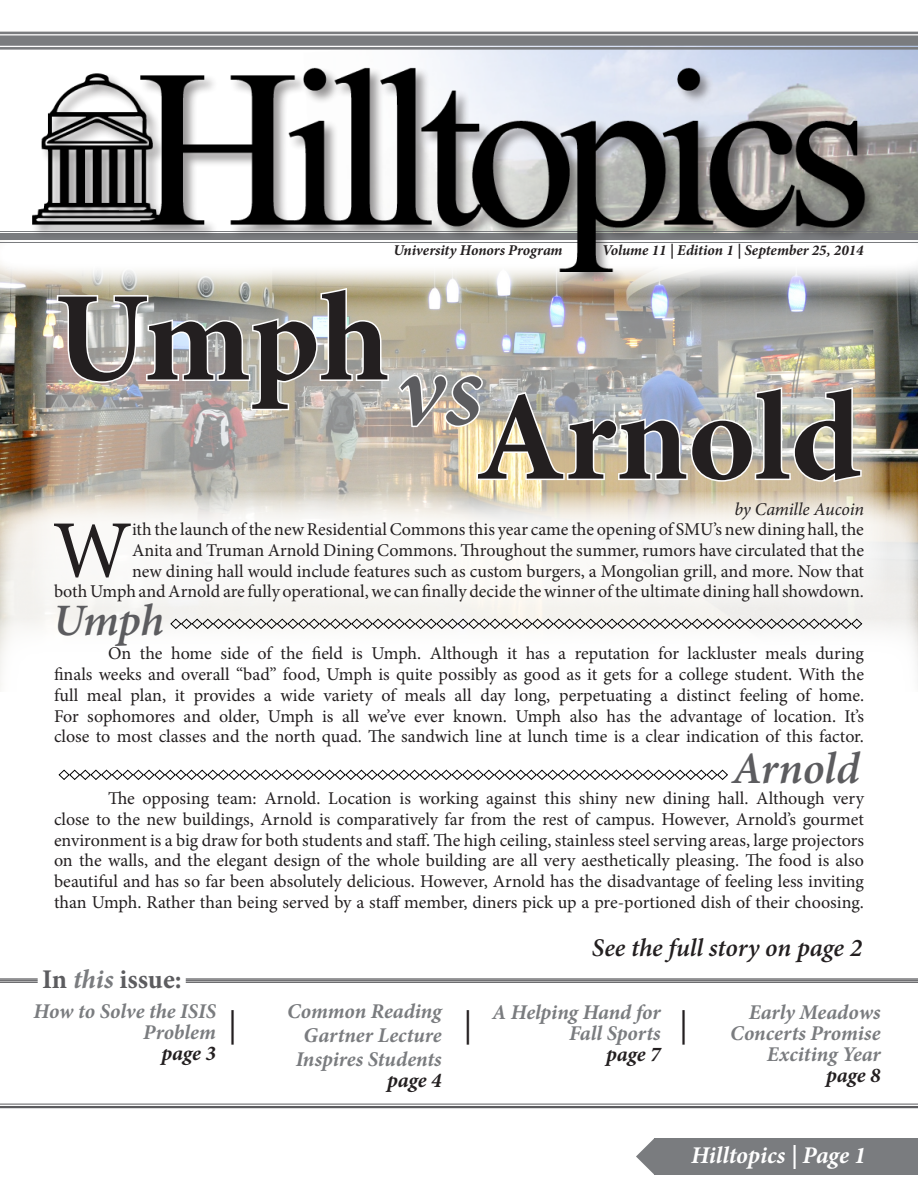
<style>
.page{position:relative;width:918px;height:1188px;background:#fff}
.page>*{position:absolute;margin:0;border:0;box-sizing:border-box;transform-origin:0 0}
.t1{font:700 127.5px "Minion Pro";letter-spacing:-.005em;color:#231f20}
.t2{font:italic 600 106.5px "Minion Pro";color:#5c5c5f}
.t3{font:81.75px "Minion Pro";color:#231f20}
.t4{font:italic 600 45px "Minion Pro";letter-spacing:-.005em;color:#5c5c5f}
.t5{font:34.5px "Minion Pro";color:#231f20}
.t6{font:700 27px "Minion Pro";color:#5c5c5f}
.t7{font:italic 600 25.5px "Minion Pro";letter-spacing:-.005em;color:#231f20}
.t8{font:italic 700 24px "Minion Pro";letter-spacing:-.005em;color:#fff}
.t9{font:italic 700 21px/21px "Minion Pro";letter-spacing:-.005em;color:#7a7c7f;text-align:right}
.t10{font:italic 700 21px "Minion Pro";color:#231f20}
.t11{font:18px/20.7px "Minion Pro";letter-spacing:-.005em;color:#231f20;text-align:justify}
.t12{font:italic 18px "Minion Pro";letter-spacing:-.01em;color:#231f20}
.t13{font:italic 700 15px "Minion Pro";letter-spacing:-.005em;color:#231f20}
.s1{font-style:italic;color:#7a7c7f}
</style>
<div class="page">
<img style="left:0;top:296px;width:917px;height:196px">
<svg style="left:0;top:264px;width:918px;height:32px"></svg>
<svg style="left:0;top:492px;width:918px;height:127px;fill:#f2f1ed"></svg>
<svg style="left:31px;top:287px;width:858px;height:321px"></svg>
<img style="left:874px;top:51px;width:44px;height:179px">
<svg style="left:0;top:230px;width:918px;height:13px"></svg>
<svg style="left:0;top:31px;width:918px;height:20px;background:#a8aaae"></svg>
<div style="left:31px;top:67px;width:848px;height:220px;background:#231f20;opacity:.46"></div>
<img style="left:17px;top:32px;width:857px;height:240px">
<div style="left:654px;top:1138px;width:264px;height:37px;background:#7a7c7f"></div>
<svg style="left:636px;top:1139px;width:18px;height:35px"></svg>
<hr style="left:0;top:978px;width:38px;height:2px;background:#5c5c5f">
<hr style="left:0;top:980px;width:38px;height:1px;background:#5c5c5f">
<hr style="left:0;top:982px;width:38px;height:1px;background:#5c5c5f">
<hr style="left:186px;top:978px;width:732px;height:2px;background:#5c5c5f">
<hr style="left:186px;top:980px;width:732px;height:1px;background:#5c5c5f">
<hr style="left:186px;top:982px;width:732px;height:1px;background:#5c5c5f">
<hr style="left:0;top:1104px;width:918px;height:1px;background:#5c5c5f">
<hr style="left:0;top:1106px;width:918px;height:2px;background:#5c5c5f">
<svg style="left:55px;top:286px;width:335px;height:126px;background:#bcb8b0"></svg>
<svg style="left:397px;top:373px;width:466px;height:111px;background:#cac6bc"></svg>
<svg style="left:58px;top:769px;width:670px;height:11px"></svg>
<svg style="left:170px;top:618px;width:693px;height:12px"></svg>
<p class="t13" style="left:394px;top:240px;width:171px">University Honors Program</p>
<p class="t13" style="left:602px;top:240px;width:263px">Volume 11 | Edition 1 | September 25, 2014</p>
<p class="t1" style="left:55px;top:249px;width:337px">Umph</p>
<p class="t2" style="left:396px;top:316px;width:88px">vs</p>
<p class="t1" style="left:476px;top:348px;width:387px">Arnold</p>
<p class="t12" style="left:734px;top:497px;width:131px">by Camille Aucoin</p>
<p class="t11" style="left:54px;top:519px;width:812px;text-align:right">ith the launch of the new Residential Commons this year came the opening of SMU’s new dining hall, the<br>Anita and Truman Arnold Dining Commons. Throughout the summer, rumors have circulated that the<br>new dining hall would include features such as custom burgers, a Mongolian grill, and more. Now that<br>both Umph and Arnold are fully operational, we can finally decide the winner of the ultimate dining hall showdown.</p>
<p class="t3" style="left:53px;top:496px;width:81px">W</p>
<p class="t4" style="left:53px;top:589px;width:113px">Umph</p>
<p class="t11" style="left:54px;top:643px;width:812px;text-indent:54px">On the home side of the field is Umph. Although it has a reputation for lackluster meals during finals weeks and overall “bad” food, Umph is quite possibly as good as it gets for a college student. With the full meal plan, it provides a wide variety of meals all day long, perpetuating a distinct feeling of home.<br>For sophomores and older, Umph is all we’ve ever known. Umph also has the advantage of location. It’s close to most classes and the north quad. The sandwich line at lunch time is a clear indication of this factor.</p>
<p class="t4" style="left:732px;top:737px;width:129px">Arnold</p>
<p class="t11" style="left:54px;top:788px;width:812px;text-indent:54px">The opposing team: Arnold. Location is working against this shiny new dining hall. Although very close to the new buildings, Arnold is comparatively far from the rest of campus. However, Arnold’s gourmet environment is a big draw for both students and staff. The high ceiling, stainless steel serving areas, large projectors on the walls, and the elegant design of the whole building are all very aesthetically pleasing. The food is also beautiful and has so far been absolutely delicious. However, Arnold has the disadvantage of feeling less inviting than Umph. Rather than being served by a staff member, diners pick up a pre-portioned dish of their choosing.</p>
<p class="t7" style="left:592px;top:930px;width:272px">See the full story on page 2</p>
<p class="t6" style="left:42px;top:961px;width:141px">In <span class="s1">this</span> issue:</p>
<p class="t9" style="left:34px;top:1000px;width:184px">How to Solve the ISIS<br>Problem</p>
<p class="t10" style="left:161px;top:1038px;width:56px">page 3</p>
<p class="t9" style="left:287px;top:998px;width:156px;line-height:24px">Common Reading<br>Gartner Lecture</p>
<p class="t9" style="left:296px;top:1048px;width:147px">Inspires Students</p>
<p class="t10" style="left:387px;top:1065px;width:56px">page 4</p>
<p class="t9" style="left:492px;top:1001px;width:170px">A Helping Hand for<br>Fall Sports</p>
<p class="t10" style="left:606px;top:1039px;width:56px">page 7</p>
<p class="t5" style="left:228px;top:1002px;width:11px">|</p>
<p class="t5" style="left:464px;top:1002px;width:11px">|</p>
<p class="t5" style="left:679px;top:1002px;width:11px">|</p>
<p class="t9" style="left:730px;top:1001px;width:152px">Early Meadows<br>Concerts Promise<br>Exciting Year</p>
<p class="t10" style="left:826px;top:1060px;width:56px">page 8</p>
<p class="t8" style="left:691px;top:1138px;width:177px">Hilltopics | Page 1</p>
</div>
